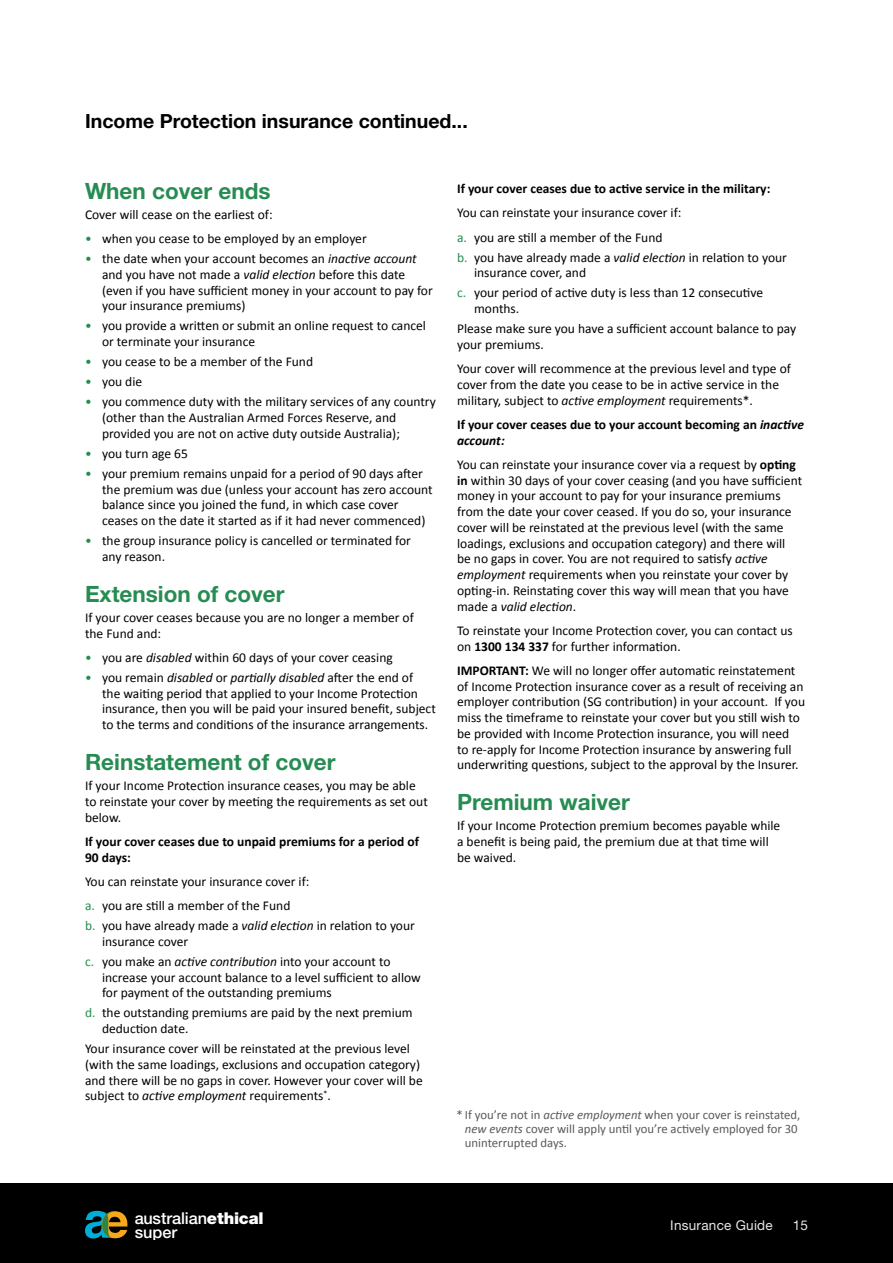
<style>
.page{position:relative;width:893px;height:1263px;background:#fff}
.page>*{position:absolute;margin:0;border:0;box-sizing:border-box;transform-origin:0 0}
.t1{font:700 22.5px "Helvetica Neue LT Std";color:#268c52}
.t2{font:700 19.5px "Helvetica Neue LT Std";color:#000101}
.t3{font:500 16.35px/14px "Helvetica Neue";color:#fff}
.t4{font:13.5px/15.8px "Calibri";color:#000}
.t5{font:700 13.5px/15.8px "Calibri";color:#000}
.t6{font:13.5px "Helvetica Neue LT Std";letter-spacing:.02em;color:#e6e7e8}
.t7{font:12.75px/14.2px "Calibri";color:#58595b}
.s1{color:#268c52}
.s2{font-style:italic}
.s3{font-weight:700}
.s4{font-family:"Helvetica Neue LT Com";font-weight:900}
</style>
<div class="page">
<div style="left:0;top:1183px;width:893px;height:80px;background:#000"></div>
<svg style="left:85px;top:1211px;width:42px;height:27px"></svg>
<h2 class="t2" style="left:85px;top:109px;width:384px">Income Protection insurance continued...</h2>
<h1 class="t1" style="left:85px;top:177px;width:187px">When cover ends</h1>
<p class="t4" style="left:85px;top:207px;width:189px">Cover will cease on the earliest of:</p>
<p class="t4" style="left:85px;top:231px;width:283px"><span class="s1">•</span> when you cease to be employed by an employer</p>
<p class="t4" style="left:102px;top:251px;width:332px;text-indent:-17px"><span class="s1">•</span> the date when your account becomes an <span class="s2">inactive account </span>and you have not made a <span class="s2">valid election</span> before this date (even if you have sufficient money in your account to pay for your insurance premiums)</p>
<p class="t4" style="left:102px;top:318px;width:325px;text-indent:-17px"><span class="s1">•</span> you provide a written or submit an online request to cancel or terminate your insurance</p>
<p class="t4" style="left:85px;top:354px;width:230px"><span class="s1">•</span> you cease to be a member of the Fund</p>
<p class="t4" style="left:85px;top:374px;width:59px"><span class="s1">•</span> you die</p>
<p class="t4" style="left:102px;top:394px;width:335px;text-indent:-17px"><span class="s1">•</span> you commence duty with the military services of any country (other than the Australian Armed Forces Reserve, and provided you are not on active duty outside Australia);</p>
<p class="t4" style="left:85px;top:445px;width:104px"><span class="s1">•</span> you turn age 65</p>
<p class="t4" style="left:102px;top:465px;width:332px;text-indent:-17px"><span class="s1">•</span> your premium remains unpaid for a period of 90 days after the premium was due (unless your account has zero account balance since you joined the fund, in which case cover ceases on the date it started as if it had never commenced)</p>
<p class="t4" style="left:102px;top:533px;width:310px;text-indent:-17px"><span class="s1">•</span> the group insurance policy is cancelled or terminated for any reason.</p>
<h1 class="t1" style="left:85px;top:580px;width:201px">Extension of cover</h1>
<p class="t4" style="left:85px;top:609px;width:330px">If your cover ceases because you are no longer a member of the Fund and:</p>
<p class="t4" style="left:85px;top:649px;width:309px"><span class="s1">•</span> you are <span class="s2">disabled</span> within 60 days of your cover ceasing</p>
<p class="t4" style="left:102px;top:669px;width:335px;text-indent:-17px"><span class="s1">•</span> you remain <span class="s2">disabled</span> or <span class="s2">partially disabled</span> after the end of<br>the waiting period that applied to your Income Protection insurance, then you will be paid your insured benefit, subject to the terms and conditions of the insurance arrangements.</p>
<h1 class="t1" style="left:85px;top:748px;width:252px">Reinstatement of cover</h1>
<p class="t4" style="left:85px;top:778px;width:344px">If your Income Protection insurance ceases, you may be able to reinstate your cover by meeting the requirements as set out below.</p>
<p class="t5" style="left:85px;top:833px;width:335px">If your cover ceases due to unpaid premiums for a period of<br>90 days:</p>
<p class="t4" style="left:85px;top:869px;width:226px;line-height:24.3px">You can reinstate your insurance cover if: <span class="s1">a.</span> you are still a member of the Fund</p>
<p class="t4" style="left:102px;top:918px;width:314px;text-indent:-17px"><span class="s1">b.</span> you have already made a <span class="s2">valid election</span> in relation to your insurance cover</p>
<p class="t4" style="left:102px;top:953px;width:320px;text-indent:-17px"><span class="s1">c.</span> you make an <span class="s2">active contribution</span> into your account to increase your account balance to a level sufficient to allow for payment of the outstanding premiums</p>
<p class="t4" style="left:102px;top:1005px;width:312px;text-indent:-17px"><span class="s1">d.</span> the outstanding premiums are paid by the next premium deduction date.</p>
<p class="t4" style="left:85px;top:1041px;width:339px">Your insurance cover will be reinstated at the previous level (with the same loadings, exclusions and occupation category) and there will be no gaps in cover. However your cover will be subject to <span class="s2">active employment</span> requirements<sup>*</sup>.</p>
<p class="t5" style="left:457px;top:181px;width:315px">If your cover ceases due to active service in the military:</p>
<p class="t4" style="left:457px;top:201px;width:226px;line-height:24.3px">You can reinstate your insurance cover if: <span class="s1">a.</span> you are still a member of the Fund</p>
<p class="t4" style="left:474px;top:249px;width:314px;text-indent:-17px"><span class="s1">b.</span> you have already made a <span class="s2">valid election</span> in relation to your insurance cover, and</p>
<p class="t4" style="left:474px;top:285px;width:291px;text-indent:-17px"><span class="s1">c.</span> your period of active duty is less than 12 consecutive months.</p>
<p class="t4" style="left:457px;top:321px;width:341px">Please make sure you have a sufficient account balance to pay your premiums.</p>
<p class="t4" style="left:457px;top:361px;width:335px">Your cover will recommence at the previous level and type of cover from the date you cease to be in active service in the military, subject to <span class="s2">active employment</span> requirements*.</p>
<p class="t5" style="left:457px;top:416px;width:348px">If your cover ceases due to your account becoming an <span class="s2">inactive account:</span></p>
<p class="t4" style="left:457px;top:456px;width:347px">You can reinstate your insurance cover via a request by <span class="s3">opting in</span> within 30 days of your cover ceasing (and you have sufficient money in your account to pay for your insurance premiums from the date your cover ceased. If you do so, your insurance cover will be reinstated at the previous level (with the same loadings, exclusions and occupation category) and there will be no gaps in cover. You are not required to satisfy <span class="s2">active employment</span> requirements when you reinstate your cover by opting-in. Reinstating cover this way will mean that you have made a <span class="s2">valid election</span>.</p>
<p class="t4" style="left:457px;top:623px;width:337px">To reinstate your Income Protection cover, you can contact us on <span class="s3">1300 134 337</span> for further information.</p>
<p class="t4" style="left:457px;top:663px;width:349px"><span class="s3">IMPORTANT:</span> We will no longer offer automatic reinstatement of Income Protection insurance cover as a result of receiving an employer contribution (SG contribution) in your account. If you miss the timeframe to reinstate your cover but you still wish to be provided with Income Protection insurance, you will need<br>to re-apply for Income Protection insurance by answering full underwriting questions, subject to the approval by the Insurer.</p>
<h1 class="t1" style="left:457px;top:788px;width:174px">Premium waiver</h1>
<p class="t4" style="left:457px;top:818px;width:325px">If your Income Protection premium becomes payable while a benefit is being paid, the premium due at that time will be waived.</p>
<p class="t7" style="left:465px;top:1107px;width:337px;text-indent:-9px">* If you’re not in <span class="s2">active employment</span> when your cover is reinstated, <span class="s2">new events</span> cover will apply until you’re actively employed for 30 uninterrupted days.</p>
<p class="t3" style="left:135px;top:1209px;width:130px">australian<span class="s4">ethical </span>super</p>
<p class="t6" style="left:670px;top:1217px;width:104px">Insurance Guide</p>
<p class="t6" style="left:793px;top:1217px;width:17px">15</p>
</div>
